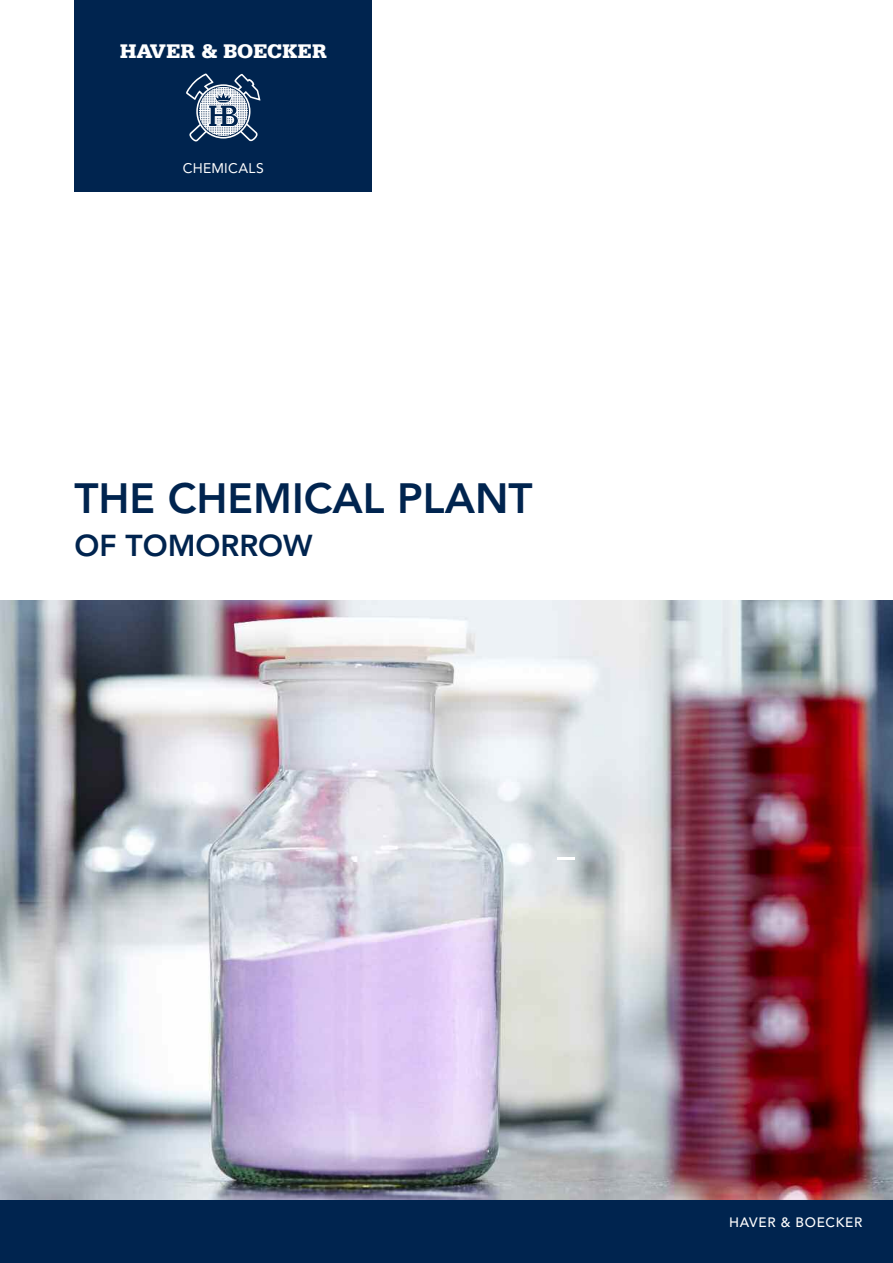
<style>
.page{position:relative;width:893px;height:1263px;background:#fff}
.page>*{position:absolute;margin:0;border:0;box-sizing:border-box;transform-origin:0 0}
.t1{font:800 42px "Avenir LT Std";color:#00244f}
.t2{font:800 30px "Avenir LT Std";color:#00244f}
.t3{font:900 20.85px "Serifa Std";letter-spacing:.005em;color:#fff}
.t4{font:13.95px "Avenir LT Std";letter-spacing:.02em;color:#fff}
.t5{font:500 13.5px "Avenir LT Std";letter-spacing:.05em;color:#fff}
</style>
<div class="page">
<div style="left:74px;top:0;width:298px;height:191px;background:#00244f"></div>
<svg style="left:186px;top:73px;width:74px;height:69px"></svg>
<div style="left:0;top:1199px;width:893px;height:64px;background:#00244f"></div>
<img style="left:0;top:600px;width:893px;height:599px">
<svg style="left:557px;top:857px;width:17px;height:2px"></svg>
<p class="t3" style="left:120px;top:44px;width:208px">HAVER &amp; BOECKER</p>
<p class="t4" style="left:183px;top:162px;width:82px">CHEMICALS</p>
<p class="t1" style="left:74px;top:481px;width:460px">THE CHEMICAL PLANT</p>
<p class="t2" style="left:74px;top:533px;width:240px">OF TOMORROW</p>
<p class="t5" style="left:729px;top:1217px;width:135px">HAVER &amp; BOECKER</p>
</div>
